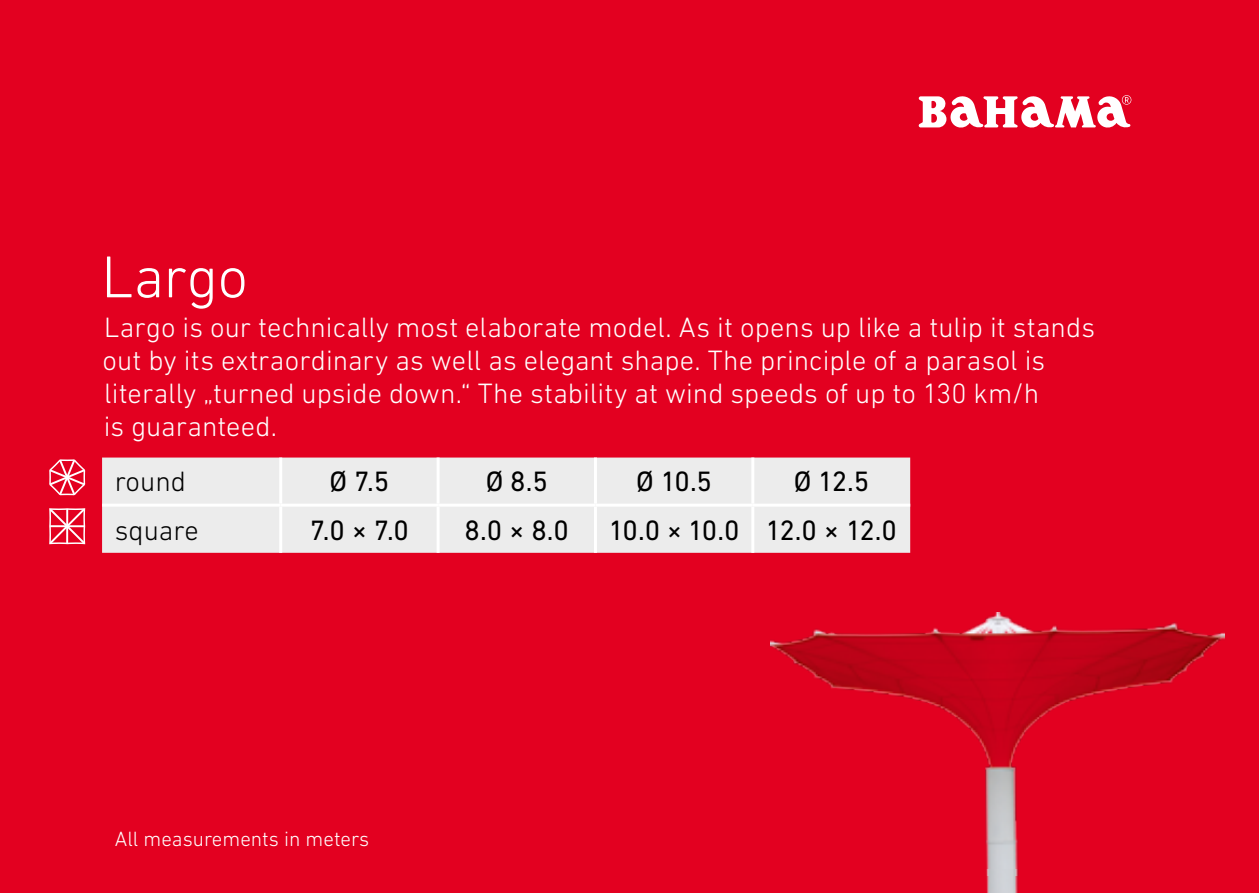
<style>
.page{position:relative;width:1259px;height:893px;background:#e30020}
.page>*{position:absolute;margin:0;border:0;box-sizing:border-box;transform-origin:0 0}
.t1{font:300 60px "DIN Next LT Pro";letter-spacing:-.01em;color:#fff}
.t2{font:300 28.5px/33px "DIN Next LT Pro";letter-spacing:.005em;color:#fff}
.t3{font:28.5px "DIN Next LT Pro";letter-spacing:-.065em;color:#000}
.t4{font:300 28.5px "DIN Next LT Pro";color:#000}
.t5{font:300 21px "DIN Next LT Pro";color:#fff}
</style>
<div class="page">
<svg style="left:918px;top:95px;width:213px;height:33px"></svg>
<svg style="left:49px;top:508px;width:37px;height:37px"></svg>
<svg style="left:49px;top:459px;width:37px;height:37px"></svg>
<img style="left:770px;top:612px;width:455px;height:257px">
<img style="left:985px;top:869px;width:34px;height:24px">
<div style="left:102px;top:458px;width:808px;height:95px;background:#ececec"></div>
<hr style="left:279px;top:458px;width:3px;height:46px;background:#fff">
<hr style="left:436px;top:458px;width:3px;height:46px;background:#fff">
<hr style="left:594px;top:458px;width:3px;height:46px;background:#fff">
<hr style="left:102px;top:504px;width:179px;height:3px;background:#fff">
<hr style="left:281px;top:504px;width:157px;height:3px;background:#fff">
<hr style="left:279px;top:507px;width:3px;height:46px;background:#fff">
<hr style="left:438px;top:504px;width:157px;height:3px;background:#fff">
<hr style="left:436px;top:507px;width:3px;height:46px;background:#fff">
<hr style="left:595px;top:504px;width:158px;height:3px;background:#fff">
<hr style="left:594px;top:507px;width:3px;height:46px;background:#fff">
<hr style="left:753px;top:504px;width:157px;height:3px;background:#fff">
<hr style="left:751px;top:458px;width:3px;height:46px;background:#fff">
<hr style="left:751px;top:507px;width:3px;height:46px;background:#fff">
<h1 class="t1" style="left:101px;top:242px;width:148px">Largo</h1>
<p class="t2" style="left:102px;top:311px;width:994px">Largo is our technically most elaborate model. As it opens up like a tulip it stands out by its extraordinary as well as elegant shape. The principle of a parasol is literally „turned upside down.“ The stability at wind speeds of up to 130 km/h<br>is guaranteed.</p>
<p class="t4" style="left:115px;top:465px;width:73px">round</p>
<p class="t3" style="left:329px;top:465px;width:61px">Ø 7.5</p>
<p class="t3" style="left:486px;top:465px;width:64px">Ø 8.5</p>
<p class="t3" style="left:636px;top:465px;width:77px">Ø 10.5</p>
<p class="t3" style="left:794px;top:465px;width:77px">Ø 12.5</p>
<p class="t4" style="left:115px;top:514px;width:85px">square</p>
<p class="t3" style="left:310px;top:514px;width:101px">7.0 × 7.0</p>
<p class="t3" style="left:464px;top:514px;width:106px">8.0 × 8.0</p>
<p class="t3" style="left:609px;top:514px;width:290px">10.0 × 10.0 12.0 × 12.0</p>
<p class="t5" style="left:115px;top:827px;width:256px">All measurements in meters</p>
</div>
